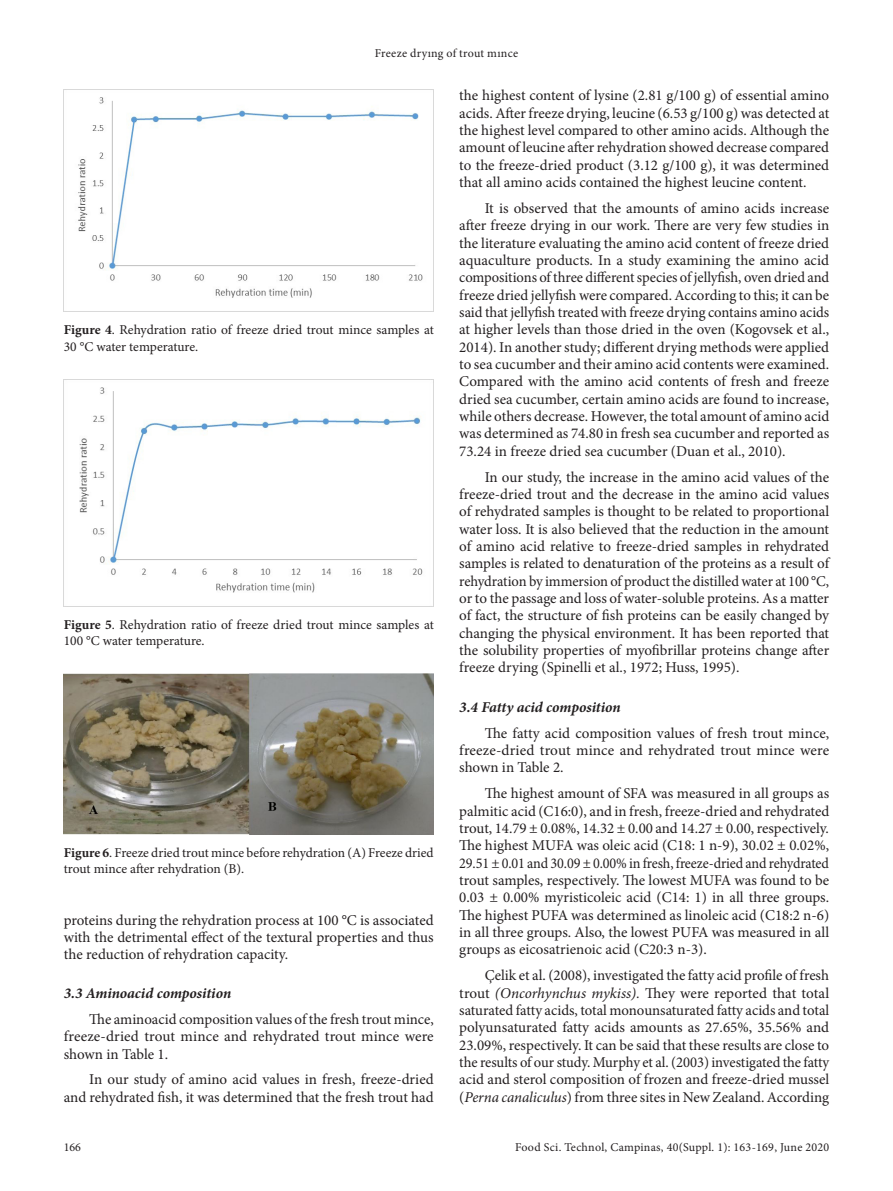
<style>
.page{position:relative;width:893px;height:1191px;background:#fff}
.page>*{position:absolute;margin:0;border:0;box-sizing:border-box;transform-origin:0 0}
.Paragraph{font:15px/17.4px "Minion Pro";color:#231f20;text-align:justify}
.Heading2{font:italic 700 15px "Minion Pro";letter-spacing:-.005em;color:#231f20}
.FigureCaption{font:13.5px/16.2px "Minion Pro";color:#231f20}
.t1{font:12px "Minion Pro";letter-spacing:.025em;color:#231f20}
.s1{font-weight:700}
.s2{font-style:italic}
</style>
<div class="page">
<img style="left:64px;top:89px;width:370px;height:223px">
<img style="left:64px;top:379px;width:370px;height:227px">
<img style="left:64px;top:673px;width:370px;height:161px">
<p class="t1" style="left:375px;top:45px;width:145px">Freeze dryıng of trout mınce</p>
<p class="FigureCaption" style="left:64px;top:322px;width:371px"><span class="s1">Figure 4</span>. Rehydration ratio of freeze dried trout mince samples at<br>30 °C water temperature.</p>
<p class="FigureCaption" style="left:64px;top:616px;width:371px"><span class="s1">Figure 5</span>. Rehydration ratio of freeze dried trout mince samples at<br>100 °C water temperature.</p>
<p class="FigureCaption" style="left:64px;top:844px;width:371px"><span class="s1">Figure 6</span>. Freeze dried trout mince before rehydration (A) Freeze dried trout mince after rehydration (B).</p>
<p class="Paragraph" style="left:64px;top:911px;width:371px">proteins during the rehydration process at 100 °C is associated with the detrimental effect of the textural properties and thus the reduction of rehydration capacity.</p>
<p class="Heading2" style="left:64px;top:983px;width:169px">3.3 Aminoacid composition</p>
<p class="Paragraph" style="left:64px;top:1010px;width:372px;text-indent:26px">The aminoacid composition values of the fresh trout mince, freeze-dried trout mince and rehydrated trout mince were shown in Table 1.</p>
<p class="Paragraph" style="left:64px;top:1071px;width:371px;text-align:right">In our study of amino acid values in fresh, freeze-dried and rehydrated fish, it was determined that the fresh trout had</p>
<p class="Paragraph" style="left:459px;top:87px;width:372px">the highest content of lysine (2.81 g/100 g) of essential amino acids. After freeze drying, leucine (6.53 g/100 g) was detected at the highest level compared to other amino acids. Although the amount of leucine after rehydration showed decrease compared to the freeze-dried product (3.12 g/100 g), it was determined that all amino acids contained the highest leucine content.</p>
<p class="Paragraph" style="left:459px;top:199px;width:372px;text-indent:26px">It is observed that the amounts of amino acids increase after freeze drying in our work. There are very few studies in the literature evaluating the amino acid content of freeze dried aquaculture products. In a study examining the amino acid compositions of three different species of jellyfish, oven dried and freeze dried jellyfish were compared. According to this; it can be said that jellyfish treated with freeze drying contains amino acids at higher levels than those dried in the oven (Kogovsek et al., 2014). In another study; different drying methods were applied to sea cucumber and their amino acid contents were examined.<br>Compared with the amino acid contents of fresh and freeze dried sea cucumber, certain amino acids are found to increase, while others decrease. However, the total amount of amino acid was determined as 74.80 in fresh sea cucumber and reported as 73.24 in freeze dried sea cucumber (Duan et al., 2010).</p>
<p class="Paragraph" style="left:459px;top:468px;width:371px;text-indent:26px">In our study, the increase in the amino acid values of the freeze-dried trout and the decrease in the amino acid values of rehydrated samples is thought to be related to proportional water loss. It is also believed that the reduction in the amount of amino acid relative to freeze-dried samples in rehydrated samples is related to denaturation of the proteins as a result of rehydration by immersion of product the distilled water at 100 °C, or to the passage and loss of water-soluble proteins. As a matter of fact, the structure of fish proteins can be easily changed by changing the physical environment. It has been reported that the solubility properties of myofibrillar proteins change after freeze drying (Spinelli et al., 1972; Huss, 1995).</p>
<p class="Heading2" style="left:459px;top:696px;width:163px">3.4 Fatty acid composition</p>
<p class="Paragraph" style="left:459px;top:724px;width:372px;text-indent:26px">The fatty acid composition values of fresh trout mince, freeze-dried trout mince and rehydrated trout mince were shown in Table 2.</p>
<p class="Paragraph" style="left:459px;top:785px;width:372px;text-indent:26px">The highest amount of SFA was measured in all groups as palmitic acid (C16:0), and in fresh, freeze-dried and rehydrated trout, 14.79 ± 0.08%, 14.32 ± 0.00 and 14.27 ± 0.00, respectively.<br>The highest MUFA was oleic acid (C18: 1 n-9), 30.02 ± 0.02%, 29.51 ± 0.01 and 30.09 ± 0.00% in fresh, freeze-dried and rehydrated trout samples, respectively. The lowest MUFA was found to be 0.03 ± 0.00% myristicoleic acid (C14: 1) in all three groups.<br>The highest PUFA was determined as linoleic acid (C18:2 n-6) in all three groups. Also, the lowest PUFA was measured in all groups as eicosatrienoic acid (C20:3 n-3).</p>
<p class="Paragraph" style="left:459px;top:966px;width:372px;text-indent:26px">Çelik et al. (2008), investigated the fatty acid profile of fresh trout <span class="s2">(Oncorhynchus mykiss).</span> They were reported that total saturated fatty acids, total monounsaturated fatty acids and total polyunsaturated fatty acids amounts as 27.65%, 35.56% and 23.09%, respectively. It can be said that these results are close to the results of our study. Murphy et al. (2003) investigated the fatty acid and sterol composition of frozen and freeze-dried mussel (<span class="s2">Perna canaliculus</span>) from three sites in New Zealand. According</p>
<p class="t1" style="left:515px;top:1139px;width:316px">Food Sci. Technol, Campinas, 40(Suppl. 1): 163-169, June 2020</p>
</div>
